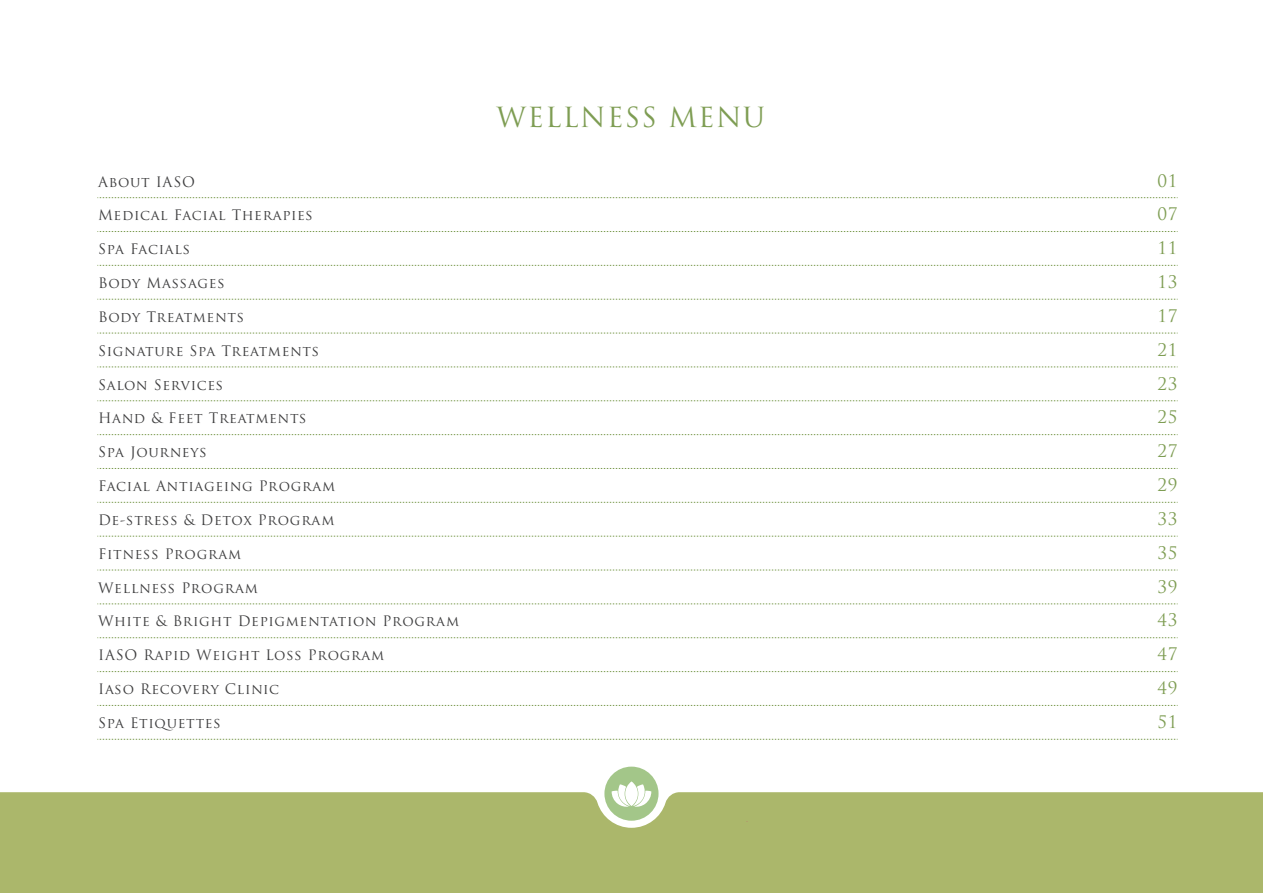
<style>
.page{position:relative;width:1263px;height:893px;background:#fff}
.page>*{position:absolute;margin:0;border:0;box-sizing:border-box;transform-origin:0 0}
.t1{font:27px "Trajan Pro";letter-spacing:.05em;color:#7e9d53}
.t2{font:16.95px/33.8px "Trajan Pro";letter-spacing:.05em;color:#7e9d53;text-align:justify}
.t3{font:14.1px "Trajan Pro";letter-spacing:.05em;color:#3e3e3f}
</style>
<div class="page">
<div style="left:0;top:767px;width:1263px;height:126px;background:#abb76b"></div>
<svg style="left:0;top:766px;width:1263px;height:62px"></svg>
<div style="left:604px;top:767px;width:54px;height:54px;background:#a3c689;border-radius:50%"></div>
<svg style="left:612px;top:784px;width:39px;height:23px"></svg>
<svg style="left:625px;top:781px;width:13px;height:25px"></svg>
<svg style="left:97px;top:197px;width:1081px;height:1px"></svg>
<svg style="left:97px;top:231px;width:1081px;height:1px"></svg>
<svg style="left:97px;top:265px;width:1081px;height:1px"></svg>
<svg style="left:97px;top:299px;width:1081px;height:1px"></svg>
<svg style="left:97px;top:333px;width:1081px;height:1px"></svg>
<svg style="left:97px;top:367px;width:1081px;height:1px"></svg>
<svg style="left:97px;top:400px;width:1081px;height:1px"></svg>
<svg style="left:97px;top:434px;width:1081px;height:1px"></svg>
<svg style="left:97px;top:468px;width:1081px;height:1px"></svg>
<svg style="left:97px;top:502px;width:1081px;height:1px"></svg>
<svg style="left:97px;top:536px;width:1081px;height:1px"></svg>
<svg style="left:97px;top:570px;width:1081px;height:1px"></svg>
<svg style="left:97px;top:603px;width:1081px;height:1px"></svg>
<svg style="left:97px;top:637px;width:1081px;height:1px"></svg>
<svg style="left:97px;top:671px;width:1081px;height:1px"></svg>
<svg style="left:97px;top:705px;width:1081px;height:1px"></svg>
<svg style="left:97px;top:739px;width:1081px;height:1px"></svg>
<p class="t3" style="left:98px;top:173px;width:98px">About IASO</p>
<p class="t3" style="left:98px;top:206px;width:216px">Medical Facial Therapies</p>
<p class="t3" style="left:98px;top:240px;width:93px">Spa Facials</p>
<p class="t3" style="left:98px;top:274px;width:128px">Body Massages</p>
<p class="t3" style="left:98px;top:308px;width:147px">Body Treatments</p>
<p class="t3" style="left:98px;top:342px;width:222px">Signature Spa Treatments</p>
<p class="t3" style="left:98px;top:375px;width:127px">Salon Services</p>
<p class="t3" style="left:98px;top:409px;width:210px">Hand &amp; Feet Treatments</p>
<p class="t3" style="left:98px;top:443px;width:110px">Spa Journeys</p>
<p class="t3" style="left:98px;top:477px;width:239px">Facial Antiageing Program</p>
<p class="t3" style="left:98px;top:511px;width:238px">De-stress &amp; Detox Program</p>
<p class="t3" style="left:98px;top:545px;width:145px">Fitness Program</p>
<p class="t3" style="left:98px;top:578px;width:161px">Wellness Program</p>
<p class="t3" style="left:98px;top:612px;width:362px">White &amp; Bright Depigmentation Program</p>
<p class="t3" style="left:98px;top:646px;width:288px">IASO Rapid Weight Loss Program</p>
<p class="t3" style="left:98px;top:680px;width:183px">Iaso Recovery Clinic</p>
<p class="t3" style="left:98px;top:714px;width:124px">Spa Etiquettes</p>
<h1 class="t1" style="left:497px;top:100px;width:270px">WELLNESS MENU</h1>
<p class="t2" style="left:1157px;top:163px;width:22px">01<br>07<br>11<br>13<br>17<br>21<br>23<br>25<br>27<br>29<br>33<br>35<br>39<br>43<br>47<br>49<br>51</p>
</div>
